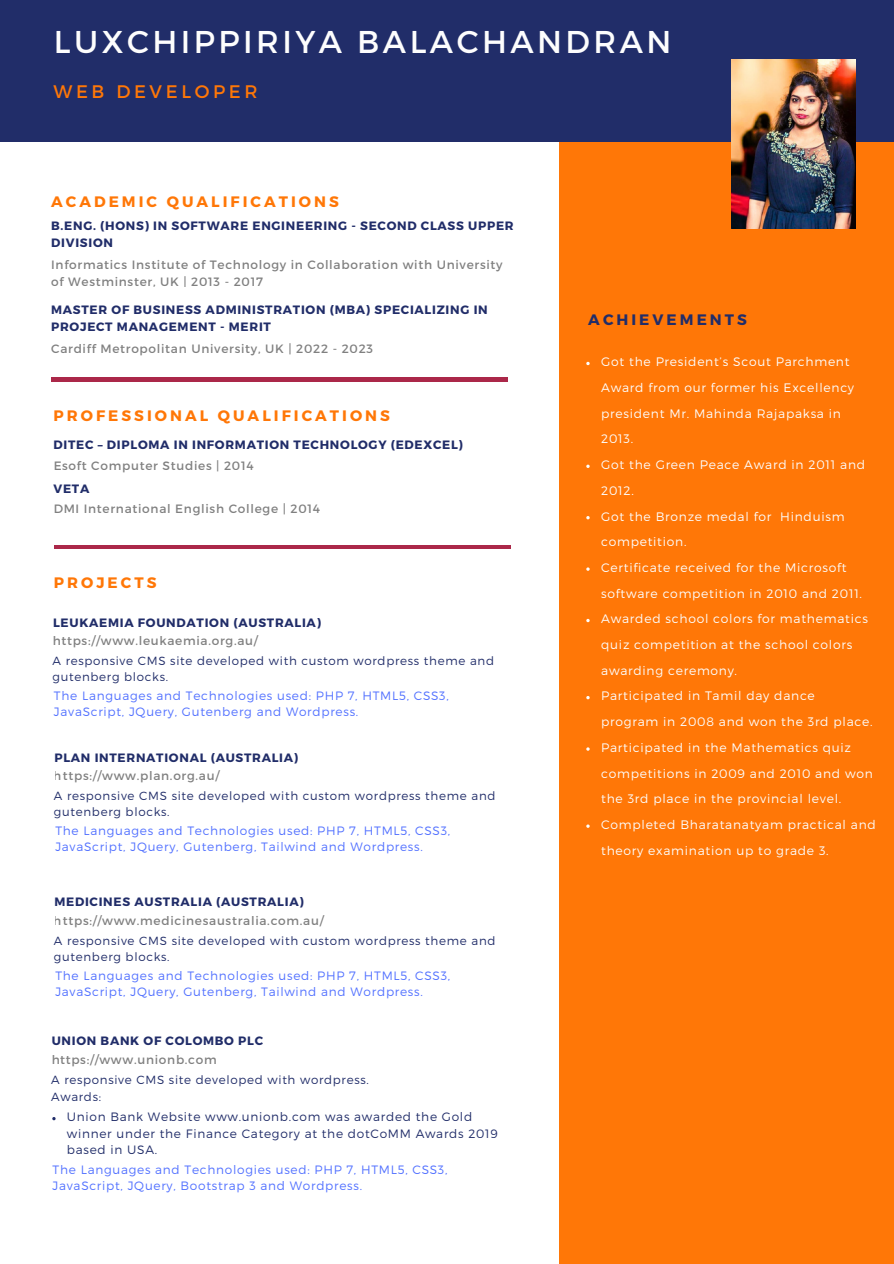
<style>
.page{position:relative;width:894px;height:1264px;background:#fff}
.page>*{position:absolute;margin:0;border:0;box-sizing:border-box;transform-origin:0 0}
.t1{font:31.5px "Montserrat";letter-spacing:.11em;color:#fdfdfd}
.t2{font:18.15px "Montserrat";letter-spacing:.2em;color:#ff7707}
.t3{font:700 15.15px "Montserrat";letter-spacing:.2em;color:#ff7707}
.t4{font:700 15.15px "Montserrat";letter-spacing:.2em;color:#212d69}
.t5{font:300 12.3px/25.7px "Montserrat";letter-spacing:.06em;color:#fdfdfd}
.t6{font:300 12.15px/16.4px "Montserrat";letter-spacing:.06em;color:#5271ff}
.t7{font:12.15px/16.4px "Montserrat";letter-spacing:.06em;color:#000}
.t8{font:700 12.15px/16.4px "Montserrat";letter-spacing:.06em;color:#212d69}
.t9{font:300 12.15px/16.4px "Montserrat";letter-spacing:.06em;color:#212d69}
.t10{font:300 11.85px/16px "Montserrat";letter-spacing:.06em;color:#212d69}
</style>
<div class="page">
<div style="left:559px;top:121px;width:334px;height:1142px;background:#ff7707"></div>
<div style="left:0;top:0;width:893px;height:142px;background:#212d69"></div>
<svg style="left:52px;top:1117px;width:4px;height:3px"></svg>
<hr style="left:54px;top:545px;width:456px;height:3px;background:#ab2849">
<img style="left:731px;top:59px;width:124px;height:169px">
<hr style="left:52px;top:378px;width:455px;height:3px;background:#ab2849">
<p class="t1" style="left:54px;top:21px;width:618px">LUXCHIPPIRIYA BALACHANDRAN</p>
<h1 class="t2" style="left:54px;top:79px;width:205px">WEB DEVELOPER</h1>
<p class="t3" style="left:51px;top:192px;width:289px">ACADEMIC QUALIFICATIONS</p>
<p class="t8" style="left:51px;top:217px;width:464px">B.ENG. (HONS) IN SOFTWARE ENGINEERING - SECOND CLASS UPPER<br>DIVISION</p>
<p class="t7" style="left:51px;top:256px;width:453px">Informatics Institute of Technology in Collaboration with University of Westminster, UK | 2013 - 2017</p>
<h4 class="t8" style="left:51px;top:301px;width:438px">MASTER OF BUSINESS ADMINISTRATION (MBA) SPECIALIZING IN<br>PROJECT MANAGEMENT - MERIT</h4>
<p class="t7" style="left:51px;top:340px;width:323px">Cardiff Metropolitan University, UK | 2022 - 2023</p>
<h4 class="t3" style="left:54px;top:405px;width:338px">PROFESSIONAL QUALIFICATIONS</h4>
<p class="t8" style="left:54px;top:436px;width:411px">DITEC – DIPLOMA IN INFORMATION TECHNOLOGY (EDEXCEL)</p>
<p class="t7" style="left:54px;top:457px;width:201px">Esoft Computer Studies | 2014</p>
<p class="t8" style="left:54px;top:480px;width:37px">VETA</p>
<p class="t7" style="left:54px;top:500px;width:268px">DMI International English College | 2014</p>
<h2 class="t3" style="left:54px;top:573px;width:104px">PROJECTS</h2>
<h3 class="t8" style="left:53px;top:613px;width:269px">LEUKAEMIA FOUNDATION (AUSTRALIA)</h3>
<h4 class="t10" style="left:53px;top:652px;width:443px">A responsive CMS site developed with custom wordpress theme and gutenberg blocks.</h4>
<p class="t7" style="left:53px;top:632px;width:207px">https://www.leukaemia.org.au/</p>
<p class="t6" style="left:54px;top:687px;width:396px">The Languages and Technologies used: PHP 7, HTML5, CSS3,<br>JavaScript, JQuery, Gutenberg and Wordpress.</p>
<h4 class="t8" style="left:54px;top:748px;width:245px">PLAN INTERNATIONAL (AUSTRALIA)</h4>
<p class="t10" style="left:54px;top:787px;width:443px">A responsive CMS site developed with custom wordpress theme and gutenberg blocks.</p>
<p class="t7" style="left:54px;top:767px;width:167px">https://www.plan.org.au/</p>
<p class="t6" style="left:55px;top:821px;width:396px">The Languages and Technologies used: PHP 7, HTML5, CSS3,<br>JavaScript, JQuery, Gutenberg, Tailwind and Wordpress.</p>
<h3 class="t8" style="left:54px;top:893px;width:251px">MEDICINES AUSTRALIA (AUSTRALIA)</h3>
<h4 class="t10" style="left:54px;top:932px;width:443px">A responsive CMS site developed with custom wordpress theme and gutenberg blocks.</h4>
<p class="t7" style="left:54px;top:911px;width:271px">https://www.medicinesaustralia.com.au/</p>
<p class="t6" style="left:55px;top:966px;width:396px">The Languages and Technologies used: PHP 7, HTML5, CSS3,<br>JavaScript, JQuery, Gutenberg, Tailwind and Wordpress.</p>
<p class="t8" style="left:52px;top:1032px;width:213px">UNION BANK OF COLOMBO PLC</p>
<p class="t10" style="left:51px;top:1071px;width:319px">A responsive CMS site developed with wordpress.</p>
<h3 class="t9" style="left:67px;top:1108px;width:432px">Union Bank Website www.unionb.com was awarded the Gold winner under the Finance Category at the dotCoMM Awards 2019 based in USA.</h3>
<p class="t7" style="left:51px;top:1050px;width:167px">https://www.unionb.com</p>
<p class="t10" style="left:51px;top:1088px;width:51px">Awards:</p>
<p class="t6" style="left:53px;top:1160px;width:396px">The Languages and Technologies used: PHP 7, HTML5, CSS3,<br>JavaScript, JQuery, Bootstrap 3 and Wordpress.</p>
<p class="t4" style="left:588px;top:310px;width:160px">ACHIEVEMENTS</p>
<p class="t5" style="left:601px;top:348px;width:254px">Got the President’s Scout Parchment<br>Award from our former his Excellency president Mr. Mahinda Rajapaksa in<br>2013.</p>
<p class="t5" style="left:601px;top:451px;width:265px">Got the Green Peace Award in 2011 and<br>2012.</p>
<p class="t5" style="left:601px;top:502px;width:245px">Got the Bronze medal for Hinduism competition.</p>
<p class="t5" style="left:601px;top:554px;width:262px">Certificate received for the Microsoft software competition in 2010 and 2011.</p>
<p class="t5" style="left:601px;top:605px;width:268px">Awarded school colors for mathematics quiz competition at the school colors awarding ceremony.</p>
<h3 class="t5" style="left:601px;top:682px;width:273px">Participated in Tamil day dance program in 2008 and won the 3rd place.</h3>
<h4 class="t5" style="left:601px;top:734px;width:273px">Participated in the Mathematics quiz competitions in 2009 and 2010 and won the 3rd place in the provincial level.</h4>
<p class="t5" style="left:601px;top:811px;width:276px">Completed Bharatanatyam practical and theory examination up to grade 3.</p>
</div>
